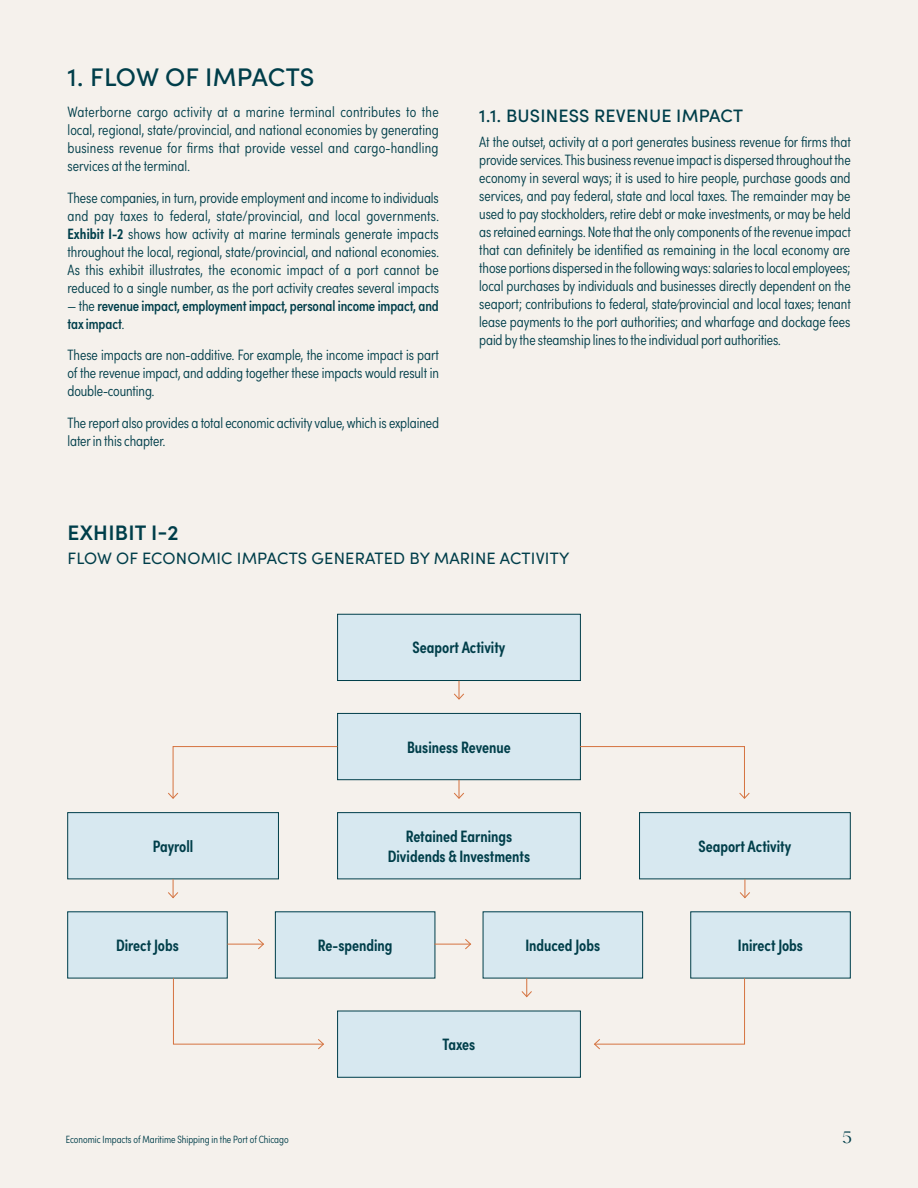
<style>
.page{position:relative;width:918px;height:1188px;background:#f5f1ec}
.page>*{position:absolute;margin:0;border:0;box-sizing:border-box;transform-origin:0 0}
.t1{font:500 25.5px "Sofia Pro";letter-spacing:.005em;color:#003e4a}
.t2{font:600 21px "Sofia Pro";letter-spacing:.01em;color:#003e4a}
.t3{font:500 18px "Sofia Pro";letter-spacing:.01em;color:#003e4a}
.t4{font:700 18px "Moneta";color:#003e4a}
.t5{font:600 16.5px/19.8px "Sofia Pro Condensed";color:#003e4a;text-align:center}
.t6{font:16.5px "Sofia Pro";letter-spacing:.01em;color:#003e4a}
.t7{font:300 15px/18px "Sofia Pro Condensed";letter-spacing:-.005em;color:#003e4a;text-align:justify}
.t8{font:500 15px/18px "Sofia Pro Condensed";letter-spacing:-.005em;color:#003e4a}
.t9{font:300 10.5px "Sofia Pro Condensed";color:#003e4a}
.s1{font-weight:600}
.s2{font-weight:300}
</style>
<div class="page">
<div style="left:338px;top:614px;width:242px;height:67px;background:#d7e8f0"></div>
<div style="left:337px;top:614px;width:244px;height:67px;border:1px solid #003e4a"></div>
<div style="left:338px;top:713px;width:242px;height:67px;background:#d7e8f0"></div>
<div style="left:337px;top:713px;width:244px;height:67px;border:1px solid #003e4a"></div>
<div style="left:338px;top:813px;width:242px;height:66px;background:#d7e8f0"></div>
<div style="left:337px;top:812px;width:244px;height:67px;border:1px solid #003e4a"></div>
<div style="left:338px;top:1011px;width:242px;height:66px;background:#d7e8f0"></div>
<div style="left:640px;top:813px;width:210px;height:66px;background:#d7e8f0"></div>
<div style="left:639px;top:812px;width:211px;height:67px;border:1px solid #003e4a"></div>
<div style="left:68px;top:813px;width:210px;height:66px;background:#d7e8f0"></div>
<div style="left:68px;top:812px;width:211px;height:67px;border:1px solid #003e4a"></div>
<div style="left:68px;top:912px;width:159px;height:66px;background:#d7e8f0"></div>
<div style="left:275px;top:912px;width:160px;height:66px;background:#d7e8f0"></div>
<div style="left:483px;top:912px;width:160px;height:66px;background:#d7e8f0"></div>
<div style="left:691px;top:912px;width:159px;height:66px;background:#d7e8f0"></div>
<svg style="left:454px;top:681px;width:10px;height:19px"></svg>
<svg style="left:453px;top:780px;width:12px;height:19px"></svg>
<svg style="left:167px;top:879px;width:12px;height:20px"></svg>
<hr style="left:227px;top:944px;width:36px;height:1px;background:#d57340">
<svg style="left:257px;top:939px;width:7px;height:11px"></svg>
<hr style="left:435px;top:944px;width:36px;height:1px;background:#d57340">
<svg style="left:464px;top:939px;width:8px;height:11px"></svg>
<svg style="left:739px;top:879px;width:12px;height:20px"></svg>
<svg style="left:521px;top:978px;width:12px;height:20px"></svg>
<svg style="left:168px;top:746px;width:170px;height:53px"></svg>
<svg style="left:579px;top:746px;width:171px;height:53px"></svg>
<svg style="left:173px;top:978px;width:152px;height:72px"></svg>
<svg style="left:593px;top:978px;width:152px;height:72px"></svg>
<h1 class="t1" style="left:68px;top:58px;width:249px">1. FLOW OF IMPACTS</h1>
<p class="t7" style="left:68px;top:102px;width:373px">Waterborne cargo activity at a marine terminal contributes to the local, regional, state/provincial, and national economies by generating business revenue for firms that provide vessel and cargo-handling services at the terminal.</p>
<p class="t7" style="left:68px;top:188px;width:373px">These companies, in turn, provide employment and income to individuals and pay taxes to federal, state/provincial, and local governments.<br><span class="s1">Exhibit I-2</span> shows how activity at marine terminals generate impacts throughout the local, regional, state/provincial, and national economies.<br>As this exhibit illustrates, the economic impact of a port cannot be reduced to a single number, as the port activity creates several impacts</p>
<p class="t8" style="left:68px;top:296px;width:373px"><span class="s2">— the</span> revenue impact, employment impact, personal income impact, and tax impact<span class="s2">.</span></p>
<p class="t7" style="left:68px;top:345px;width:373px">These impacts are non-additive. For example, the income impact is part of the revenue impact, and adding together these impacts would result in double-counting.</p>
<p class="t7" style="left:68px;top:413px;width:373px">The report also provides a total economic activity value, which is explained later in this chapter.</p>
<p class="t3" style="left:479px;top:102px;width:265px">1.1. BUSINESS REVENUE IMPACT</p>
<p class="t7" style="left:479px;top:132px;width:373px">At the outset, activity at a port generates business revenue for firms that provide services. This business revenue impact is dispersed throughout the economy in several ways; it is used to hire people, purchase goods and services, and pay federal, state and local taxes. The remainder may be used to pay stockholders, retire debt or make investments, or may be held as retained earnings. Note that the only components of the revenue impact that can definitely be identified as remaining in the local economy are those portions dispersed in the following ways: salaries to local employees; local purchases by individuals and businesses directly dependent on the seaport; contributions to federal, state⁄provincial and local taxes; tenant lease payments to the port authorities; and wharfage and dockage fees paid by the steamship lines to the individual port authorities.</p>
<h2 class="t2" style="left:68px;top:517px;width:112px">EXHIBIT I-2</h2>
<p class="t6" style="left:68px;top:546px;width:503px">FLOW OF ECONOMIC IMPACTS GENERATED BY MARINE ACTIVITY</p>
<p class="t5" style="left:413px;top:637px;width:94px">Seaport Activity</p>
<p class="t5" style="left:407px;top:736px;width:105px">Business Revenue</p>
<p class="t5" style="left:388px;top:825px;width:144px">Retained Earnings<br>Dividends &amp; Investments</p>
<p class="t5" style="left:153px;top:835px;width:42px">Payroll</p>
<p class="t5" style="left:699px;top:835px;width:94px">Seaport Activity</p>
<p class="t5" style="left:116px;top:934px;width:64px">Direct Jobs</p>
<p class="t5" style="left:318px;top:934px;width:76px">Re-spending</p>
<p class="t5" style="left:526px;top:934px;width:76px">Induced Jobs</p>
<p class="t5" style="left:738px;top:934px;width:67px">Inirect Jobs</p>
<p class="t5" style="left:443px;top:1033px;width:34px">Taxes</p>
<p class="t9" style="left:66px;top:1132px;width:224px">Economic Impacts of Maritime Shipping in the Port of Chicago</p>
<p class="t4" style="left:842px;top:1128px;width:11px">5</p>
</div>
